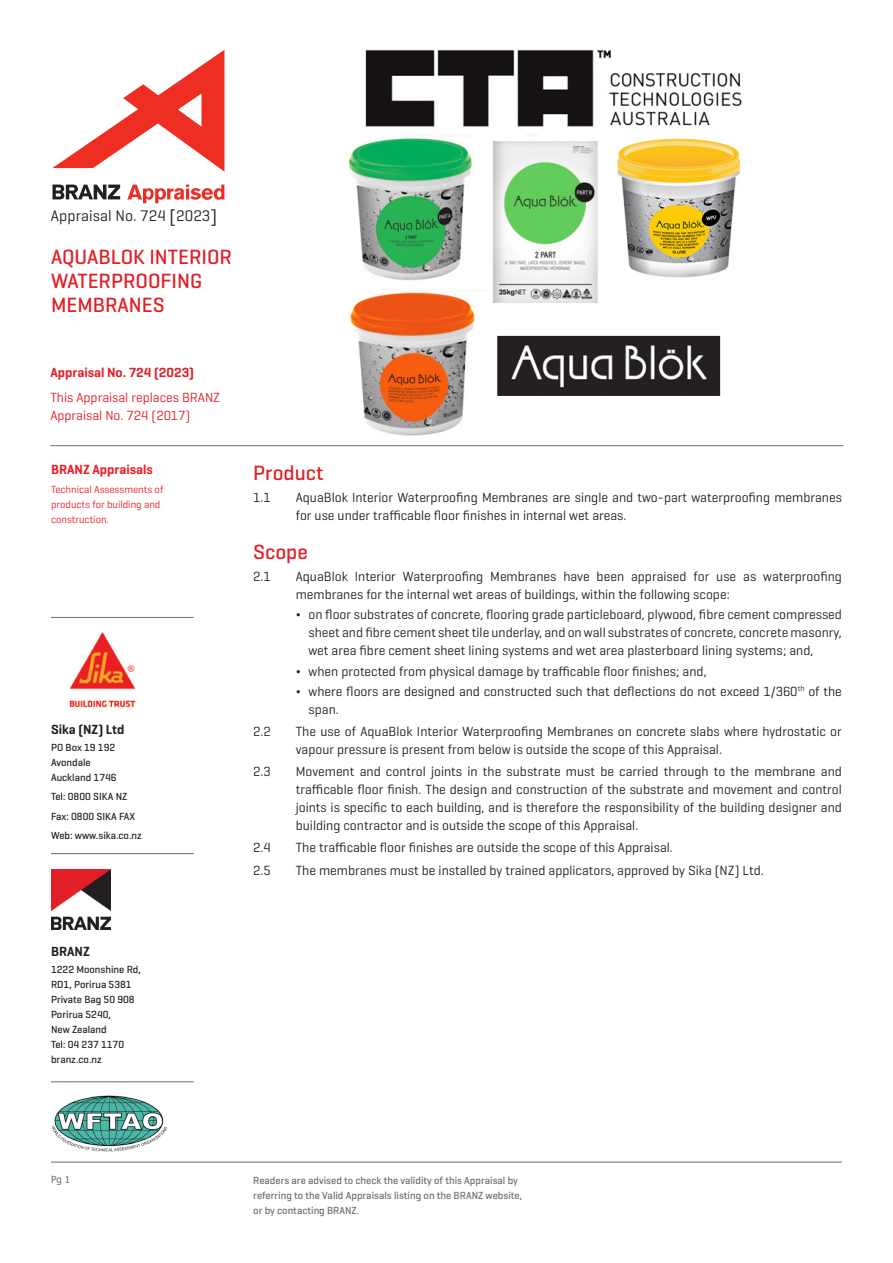
<style>
.page{position:relative;width:893px;height:1263px;background:#fff}
.page>*{position:absolute;margin:0;border:0;box-sizing:border-box;transform-origin:0 0}
.H3_Geo_P{font:500 21px/24px "Geogrotesque";color:#e21f26}
.t1{font:15.6px "Geogrotesque";letter-spacing:.005em;color:#231f20}
.t2{font:13.5px/18px "Geogrotesque";color:#231f20}
.H4_Geo_P{font:13.5px/18px "Geogrotesque";color:#e21f26}
.H4_Geo_P-2{font:600 13.5px "Geogrotesque";color:#e21f26}
.H5_Geo_P{font:600 13.5px "Geogrotesque";color:#231f20}
.Body{font:600 13.5px "Geogrotesque";color:#ee1d23}
.Small_Body_Geo_P{font:500 10.5px/15px "Geogrotesque";color:#231f20}
.Small_Body_Geo_P-2{font:500 10.5px/15px "Geogrotesque";color:#6c6d70}
.Body-2{font:10.5px/15px "Geogrotesque";color:#ee1d23}
.t3{font:9.75px "Tahoma";color:#6c6d70}
.s1{font-size:18.3px}
.s2{font-weight:500}
</style>
<div class="page">
<hr style="left:51px;top:617px;width:143px;height:1px;background:#6c6d70">
<img style="left:69px;top:632px;width:67px;height:76px">
<hr style="left:51px;top:853px;width:143px;height:1px;background:#6c6d70">
<img style="left:51px;top:869px;width:60px;height:60px">
<hr style="left:51px;top:1081px;width:143px;height:1px;background:#6c6d70">
<hr style="left:50px;top:445px;width:793px;height:1px;background:#6c6d70">
<hr style="left:51px;top:1162px;width:791px;height:1px;background:#6c6d70">
<img style="left:51px;top:1095px;width:117px;height:57px">
<svg style="left:52px;top:50px;width:172px;height:122px"></svg>
<svg style="left:127px;top:185px;width:97px;height:18px"></svg>
<svg style="left:53px;top:185px;width:67px;height:14px"></svg>
<img style="left:348px;top:49px;width:394px;height:387px">
<p class="t1" style="left:51px;top:206px;width:168px">Appraisal No. 724 <span class="s1">[</span>2023<span class="s1">]</span></p>
<p class="H3_Geo_P" style="left:51px;top:245px;width:183px">AQUABLOK INTERIOR<br>WATERPROOFING<br>MEMBRANES</p>
<p class="H4_Geo_P-2" style="left:50px;top:364px;width:145px">Appraisal No. 724 (2023)</p>
<p class="H4_Geo_P" style="left:50px;top:387px;width:171px">This Appraisal replaces BRANZ<br>Appraisal No. 724 (2017)</p>
<p class="Body" style="left:51px;top:461px;width:103px">BRANZ Appraisals</p>
<p class="Body-2" style="left:51px;top:482px;width:114px">Technical Assessments of products for building and construction.</p>
<p class="H5_Geo_P" style="left:51px;top:721px;width:75px">Sika (NZ) Ltd</p>
<p class="Small_Body_Geo_P" style="left:51px;top:740px;width:66px">PO Box 19 192</p>
<p class="Small_Body_Geo_P" style="left:51px;top:755px;width:41px">Avondale</p>
<p class="Small_Body_Geo_P" style="left:51px;top:770px;width:67px">Auckland 1746</p>
<p class="Small_Body_Geo_P" style="left:51px;top:789px;width:78px">Tel: 0800 SIKA NZ</p>
<p class="Small_Body_Geo_P" style="left:51px;top:808px;width:86px">Fax: 0800 SIKA FAX</p>
<p class="Small_Body_Geo_P" style="left:51px;top:827px;width:92px">Web: www.sika.co.nz</p>
<p class="H5_Geo_P" style="left:51px;top:942px;width:40px">BRANZ</p>
<p class="Small_Body_Geo_P" style="left:51px;top:961px;width:91px">1222 Moonshine Rd,</p>
<p class="Small_Body_Geo_P" style="left:51px;top:976px;width:82px">RD1, Porirua 5381</p>
<p class="Small_Body_Geo_P" style="left:51px;top:991px;width:85px">Private Bag 50 908</p>
<p class="Small_Body_Geo_P" style="left:51px;top:1006px;width:62px">Porirua 5240,<br>New Zealand</p>
<p class="Small_Body_Geo_P" style="left:51px;top:1036px;width:75px">Tel: 04 237 1170</p>
<p class="Small_Body_Geo_P" style="left:51px;top:1051px;width:52px">branz.co.nz</p>
<p class="H3_Geo_P" style="left:253px;top:460px;width:72px">Product</p>
<p class="t2" style="left:253px;top:488px;width:19px">1.1</p>
<p class="t2" style="left:296px;top:488px;width:548px">AquaBlok Interior Waterproofing Membranes are single and two-part waterproofing membranes for use under trafficable floor finishes in internal wet areas.</p>
<p class="H3_Geo_P" style="left:253px;top:539px;width:56px">Scope</p>
<p class="t2" style="left:253px;top:567px;width:19px">2.1</p>
<p class="t2" style="left:296px;top:567px;width:548px">AquaBlok Interior Waterproofing Membranes have been appraised for use as waterproofing membranes for the internal wet areas of buildings, within the following scope:</p>
<p class="t2" style="left:309px;top:605px;width:535px;text-align:justify;text-indent:-13px"><span class="s2">¬</span> on floor substrates of concrete, flooring grade particleboard, plywood, fibre cement compressed sheet and fibre cement sheet tile underlay, and on wall substrates of concrete, concrete masonry, wet area fibre cement sheet lining systems and wet area plasterboard lining systems; and,</p>
<p class="t2" style="left:296px;top:661px;width:412px"><span class="s2">¬</span> when protected from physical damage by trafficable floor finishes; and,</p>
<p class="t2" style="left:309px;top:682px;width:535px;text-indent:-13px"><span class="s2">¬</span> where floors are designed and constructed such that deflections do not exceed 1/360<sup>th</sup> of the span.</p>
<p class="t2" style="left:253px;top:722px;width:19px">2.2</p>
<p class="t2" style="left:296px;top:722px;width:548px">The use of AquaBlok Interior Waterproofing Membranes on concrete slabs where hydrostatic or vapour pressure is present from below is outside the scope of this Appraisal.</p>
<p class="t2" style="left:253px;top:762px;width:19px">2.3</p>
<p class="t2" style="left:296px;top:762px;width:548px;text-align:justify">Movement and control joints in the substrate must be carried through to the membrane and trafficable floor finish. The design and construction of the substrate and movement and control joints is specific to each building, and is therefore the responsibility of the building designer and building contractor and is outside the scope of this Appraisal.</p>
<p class="t2" style="left:253px;top:838px;width:19px">2.4</p>
<p class="t2" style="left:296px;top:838px;width:379px">The trafficable floor finishes are outside the scope of this Appraisal.</p>
<p class="t2" style="left:253px;top:861px;width:19px">2.5</p>
<p class="t2" style="left:296px;top:861px;width:469px">The membranes must be installed by trained applicators, approved by Sika (NZ) Ltd.</p>
<p class="t3" style="left:51px;top:1173px;width:21px">Pg 1</p>
<p class="Small_Body_Geo_P-2" style="left:253px;top:1172px;width:270px">Readers are advised to check the validity of this Appraisal by referring to the Valid Appraisals listing on the BRANZ website, or by contacting BRANZ.</p>
</div>
